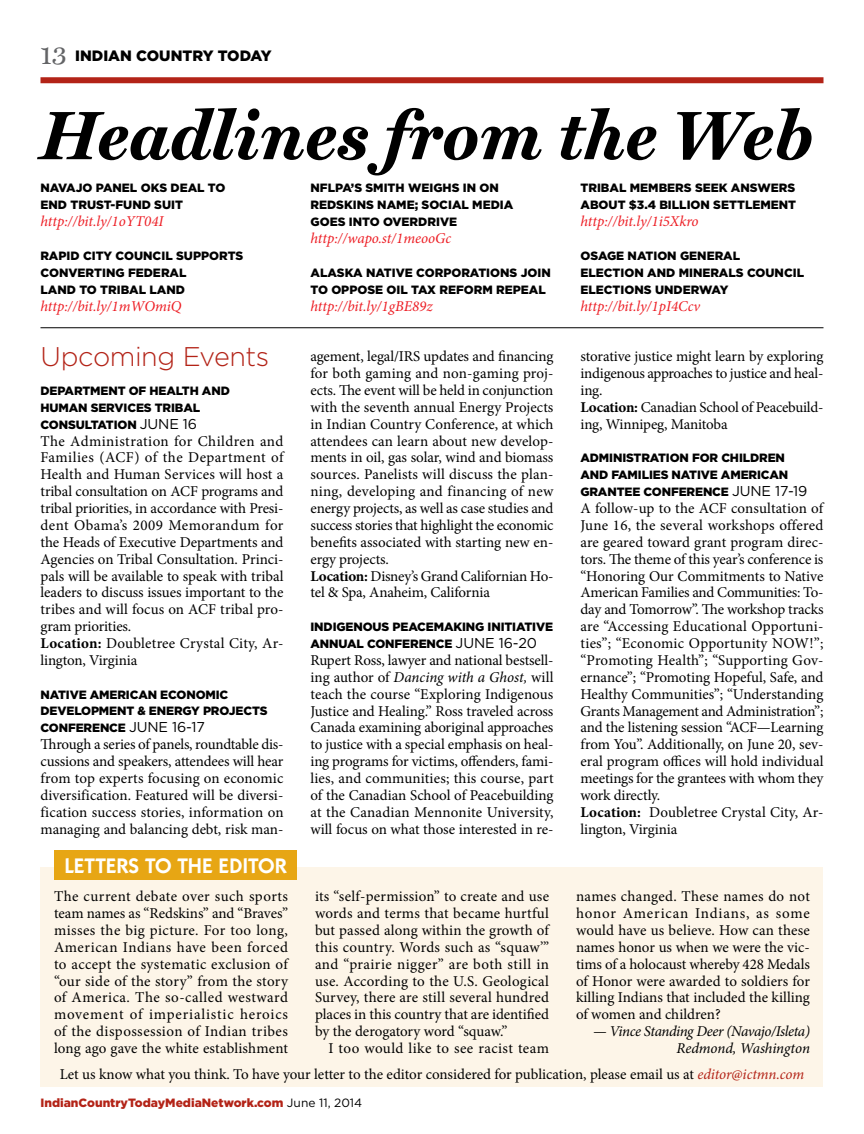
<style>
.page{position:relative;width:864px;height:1134px;background:#fff}
.page>*{position:absolute;margin:0;border:0;box-sizing:border-box;transform-origin:0 0}
.t1{font:italic 700 69px "Miller Text";letter-spacing:.01em;color:#000}
.t2{font:300 27px "Gotham";letter-spacing:-.015em;color:#b32317}
.t3{font:600 21.15px "ITC Kabel Std";color:#fff}
.t4{font:15px/16.8px "Minion Pro";letter-spacing:-.005em;color:#000;text-align:justify}
.t5{font:italic 15px "Minion Pro";color:#ed1d24}
.t6{font:italic 15px/16.8px "Minion Pro";letter-spacing:-.025em;color:#000;text-align:right}
.t7{font:15px "Minion Pro";letter-spacing:.03em;color:#000}
.t8{font:900 15px "Gotham";color:#000}
.t9{font:900 12px/16.8px "Gotham";color:#000}
.t10{font:900 12px "Gotham";color:#b32317}
.s1{font-family:"Miller Text";font-weight:400;font-size:27px;color:#636466}
.s2{font-weight:400;font-size:14.25px}
.s3{font-weight:700}
.s4{font-style:italic}
.s5{font-style:italic;color:#b32317}
.s6{font-weight:400;color:#000}
</style>
<div class="page">
<div style="left:40px;top:77px;width:784px;height:6px;background:#b32317"></div>
<hr style="left:40px;top:327px;width:784px;height:1px;background:#000">
<div style="left:40px;top:867px;width:784px;height:220px;background:#fdf5e8"></div>
<div style="left:54px;top:850px;width:243px;height:30px;background:#e7a614"></div>
<p class="t8" style="left:40px;top:45px;width:233px"><span class="s1">13</span> INDIAN COUNTRY TODAY</p>
<h1 class="t1" style="left:40px;top:94px;width:774px">Headlines from the Web</h1>
<p class="t9" style="left:40px;top:180px;width:177px">NAVAJO PAN EL OKS DEAL TO<br>END TRU</p>
<p class="t9" style="left:310px;top:180px;width:204px">NFLPA’S SMITH WEIGHS IN ON<br>REDSKINS NAME; SOCIAL MEDIA<br>GOES INTO</p>
<p class="t9" style="left:580px;top:180px;width:216px">TRIBAL MEMBERS SEEK ANSWERS<br>ABOUT</p>
<p class="t9" style="left:629px;top:196px;width:160px">$3.4 BILLION SETTLEMENT</p>
<p class="t5" style="left:580px;top:211px;width:120px">http://bit.ly/1i5Xkro</p>
<p class="t9" style="left:580px;top:247px;width:57px">OSAGE NAT</p>
<p class="t9" style="left:96px;top:196px;width:38px">ST-FUND</p>
<p class="t9" style="left:154px;top:196px;width:30px">SUIT</p>
<p class="t5" style="left:40px;top:211px;width:125px">http://bit.ly/1oYT04I</p>
<p class="t9" style="left:40px;top:247px;width:94px">RAPID CITY COUN</p>
<p class="t9" style="left:153px;top:247px;width:67px">CIL SUPPORT</p>
<p class="t9" style="left:236px;top:247px;width:9px">S</p>
<p class="t9" style="left:40px;top:264px;width:147px">CONVERTING FEDERAL<br>LAND</p>
<p class="t9" style="left:383px;top:213px;width:37px">OVERDR</p>
<p class="t9" style="left:436px;top:213px;width:23px">IVE</p>
<p class="t5" style="left:310px;top:228px;width:142px">http://wapo.st/1meooGc</p>
<p class="t9" style="left:310px;top:264px;width:65px">ALASKA NAT</p>
<p class="t9" style="left:392px;top:264px;width:70px">IVE CORPORAT</p>
<p class="t9" style="left:580px;top:247px;width:161px;text-indent:73px">ION GENERAL<br>ELECTION AND</p>
<p class="t9" style="left:679px;top:264px;width:87px">MINERALS COUN</p>
<p class="t9" style="left:784px;top:264px;width:22px">CIL</p>
<p class="t9" style="left:580px;top:281px;width:85px">ELECTIONS UND</p>
<p class="t9" style="left:683px;top:281px;width:39px">ERWAY</p>
<p class="t5" style="left:580px;top:295px;width:121px">http://bit.ly/1pI4Ccv</p>
<p class="t9" style="left:310px;top:264px;width:240px;text-align:right">IONS JOIN<br>TO OPPOSE OIL TAX REFORM REPEAL</p>
<p class="t5" style="left:310px;top:295px;width:124px">http://bit.ly/1gBE89z</p>
<p class="t9" style="left:79px;top:281px;width:88px">TO TRIBAL LAND</p>
<p class="t5" style="left:40px;top:295px;width:142px">http://bit.ly/1mWOmiQ</p>
<h2 class="t2" style="left:40px;top:339px;width:230px">Upcoming Events</h2>
<p class="t9" style="left:40px;top:382px;width:10px">DEP</p>
<p class="t9" style="left:40px;top:382px;width:191px;text-indent:24px">ARTMENT OF HEALTH AND<br>HUMAN SERVICES</p>
<p class="t9" style="left:40px;top:399px;width:160px;text-align:right">TRIBAL<br>CONSULTATION <span class="s2">JUNE 16</span></p>
<p class="t4" style="left:40px;top:432px;width:245px;text-align:left">The Administration for Children and Families (ACF) of the Department of Health and Human Services will host a tribal consultation on ACF programs and tribal priorities, in accordance with Presi&shy;dent Obama’s 2009 Memorandum for the Heads of Executive Departments and Agencies on Tribal Consultation. Princi&shy;pals will be available to speak with tribal leaders to discuss issues important to the tribes and will focus on ACF tribal pro&shy;gram priorities.<br><span class="s3">Location:</span> Doubletree Crystal City, Ar&shy;lington, Virginia</p>
<p class="t9" style="left:40px;top:686px;width:33px">NATIVE</p>
<p class="t9" style="left:90px;top:686px;width:11px">AME</p>
<p class="t9" style="left:117px;top:686px;width:97px">RICAN ECONOMIC</p>
<p class="t9" style="left:41px;top:703px;width:10px">DEVEL</p>
<p class="t9" style="left:81px;top:703px;width:20px">OPME</p>
<p class="t9" style="left:117px;top:703px;width:121px">NT &amp; ENERGY PROJEC</p>
<p class="t9" style="left:252px;top:703px;width:16px">TS</p>
<p class="t9" style="left:40px;top:720px;width:166px">CONFERENCE <span class="s2">JUNE 16-17</span></p>
<p class="t4" style="left:40px;top:736px;width:245px">Through a series of panels, roundtable dis&shy;cussions and speakers, attendees will hear from top experts focusing on economic diversification. Featured will be diversi&shy;fication success stories, information on managing and balancing debt, risk man-</p>
<h3 class="t3" style="left:65px;top:853px;width:223px">LETTERS TO THE EDITOR</h3>
<p class="t4" style="left:310px;top:348px;width:245px;text-align:left">agement, legal/IRS updates and financing for both gaming and non-gaming proj&shy;ects. The event will be held in conjunction with the seventh annual Energy Projects in Indian Country Conference, at which attendees can learn about new develop&shy;ments in oil, gas solar, wind and biomass sources. Panelists will discuss the plan&shy;ning, developing and financing of new energy projects, as well as case studies and success stories that highlight the economic benefits associated with starting new en&shy;ergy projects.<br><span class="s3">Location:</span> Disney’s Grand Californian Ho&shy;tel &amp; Spa, Anaheim, California</p>
<p class="t9" style="left:310px;top:618px;width:117px">INDIGENOUS PEACEM</p>
<p class="t9" style="left:310px;top:618px;width:230px;text-align:right">AKI NG INITIATIVE<br>ANNUAL CONFERENCE <span class="s2">JUNE 16-20</span></p>
<p class="t4" style="left:310px;top:652px;width:245px">Rupert Ross, lawyer and national bestsell&shy;ing author of <span class="s4">Dancing with a Ghost,</span> will teach the course “Exploring Indigenous Justice and Healing.” Ross traveled across Canada examining aboriginal approaches to justice with a special emphasis on heal&shy;ing programs for victims, offenders, fami&shy;lies, and communities; this course, part of the Canadian School of Peacebuilding at the Canadian Mennonite University, will focus on what those interested in re-</p>
<p class="t4" style="left:54px;top:888px;width:236px">The current debate over such sports team names as “Redskins” and “Braves” misses the big picture. For too long, American Indians have been forced to accept the systematic exclusion of “our side of the story” from the story of America. The so-called westward movement of imperialistic heroics of the dispossession of Indian tribes long ago gave the white establishment</p>
<p class="t4" style="left:315px;top:888px;width:236px">its “self-permission” to create and use words and terms that became hurtful but passed along within the growth of this country. Words such as “squaw’” and “prairie nigger” are both still in use. According to the U.S. Geological Survey, there are still several hundred places in this country that are identified by the derogatory word “squaw.”</p>
<p class="t7" style="left:328px;top:1038px;width:222px">I too would like to see racist team</p>
<p class="t4" style="left:580px;top:348px;width:245px;text-align:left">storative justice might learn by exploring indigenous approaches to justice and heal&shy;ing.<br><span class="s3">Location:</span> Canadian School of Peacebuild&shy;ing, Winnipeg, Manitoba</p>
<p class="t9" style="left:580px;top:450px;width:206px">ADMI NISTRATION FOR CHILDREN<br>AND FAMILIES</p>
<p class="t9" style="left:580px;top:466px;width:228px;text-indent:168px">RICAN<br>GRANTEE CONFERENCE <span class="s2">JUNE 17-19</span></p>
<p class="t4" style="left:580px;top:500px;width:245px;text-align:left">A follow-up to the ACF consultation of June 16, the several workshops offered are geared toward grant program direc&shy;tors. The theme of this year’s conference is “Honoring Our Commitments to Native American Families and Communities: To&shy;day and Tomorrow”. The workshop tracks are “Accessing Educational Opportuni&shy;ties”; “Economic Opportunity NOW!”; “Promoting Health”; “Supporting Gov&shy;ernance”; “Promoting Hopeful, Safe, and Healthy Communities”; “Understanding Grants Management and Administration”; and the listening session “ACF—Learning from You”. Additionally, on June 20, sev&shy;eral program offices will hold individual meetings for the grantees with whom they work directly.<br><span class="s3">Location:</span> Doubletree Crystal City, Ar&shy;lington, Virginia</p>
<p class="t9" style="left:672px;top:466px;width:33px">NATIVE</p>
<p class="t9" style="left:721px;top:466px;width:11px">AME</p>
<p class="t4" style="left:576px;top:888px;width:236px">names changed. These names do not honor American Indians, as some would have us believe. How can these names honor us when we were the vic&shy;tims of a holocaust whereby 428 Medals of Honor were awarded to soldiers for killing Indians that included the killing of women and children?</p>
<p class="t6" style="left:593px;top:1023px;width:218px">— Vince Standing Deer (Navajo/Isleta)<br>Redmond, Washington</p>
<p class="t4" style="left:60px;top:1066px;width:746px">Let us know what you think. To have your letter to the editor considered for publication, please email us at <span class="s5">editor@ictmn.com</span></p>
<p class="t10" style="left:40px;top:1094px;width:323px">INDIANCOUNTRYTODAYMEDIANETWORK.COM <span class="s6">JUNE 11, 2014</span></p>
</div>
